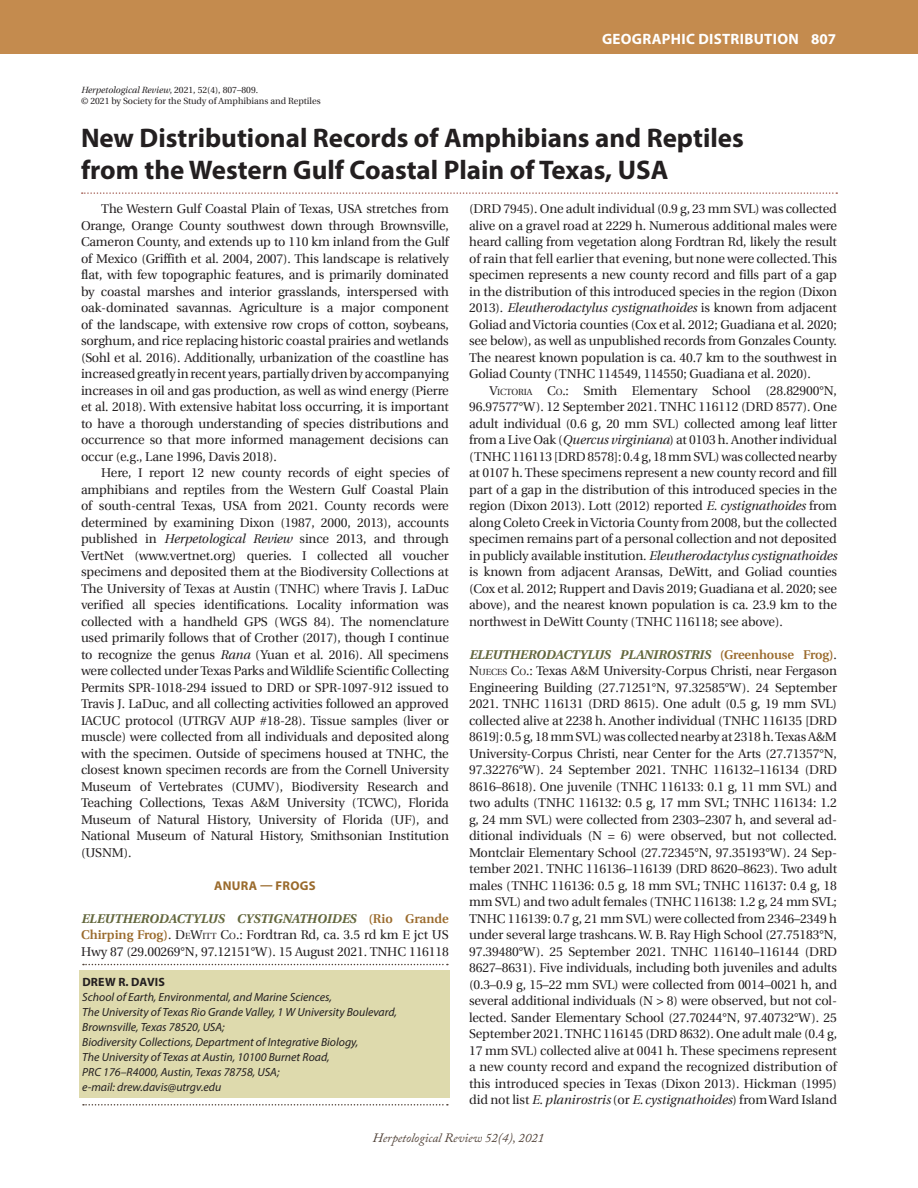
<style>
.page{position:relative;width:918px;height:1188px;background:#fff}
.page>*{position:absolute;margin:0;border:0;box-sizing:border-box;transform-origin:0 0}
.Article_title{font:700 27px/32.2px "Myriad Pro";color:#231f20}
.t1{font:700 15px "Myriad Pro";letter-spacing:.02em;color:#fff}
.Geo_Dist_nested_para{font:12.75px/16.5px "Utopia";letter-spacing:-.01em;color:#231f20;text-align:justify}
.t2{font:italic 12.75px "Adobe Caslon Pro";color:#504137}
.Geo_Dist_Headline{font:700 12.75px "Myriad Pro";letter-spacing:.02em;color:#9a6a2c}
.author_line_upper{font:700 12px "Myriad Pro";letter-spacing:.02em;color:#231f20}
.t3{font:italic 11.85px/15px "Myriad Pro";color:#231f20}
.t4{font:9px "Utopia";color:#231f20}
.t5{font:italic 9px "Utopia";color:#231f20}
.s1{font-style:normal}
.s2{font-style:italic}
.s3{font-weight:700;font-style:italic;color:#63673c}
.s4{font-weight:600;color:#9a6a2c}
.s5{font-style:inherit}
.s6{font-size:8.85px}
</style>
<div class="page">
<div style="left:0;top:0;width:918px;height:54px;background:#c48b4e"></div>
<svg style="left:82px;top:192px;width:755px;height:2px"></svg>
<div style="left:80px;top:970px;width:370px;height:128px;background:#dedaad"></div>
<svg style="left:83px;top:964px;width:365px;height:1px"></svg>
<svg style="left:83px;top:1104px;width:365px;height:2px"></svg>
<p class="t1" style="left:602px;top:29px;width:236px">GEOGRAPHIC DISTRIBUTION 807</p>
<p class="t5" style="left:81px;top:85px;width:179px">Herpetological Review<span class="s1">, 2021, 52(4), 807–809.</span></p>
<p class="t4" style="left:81px;top:96px;width:241px">© 2021 by Society for the Study of Amphibians and Reptiles</p>
<p class="Article_title" style="left:81px;top:121px;width:664px">New Distributional Records of Amphibians and Reptiles from the Western Gulf Coastal Plain of Texas, USA</p>
<p class="Geo_Dist_nested_para" style="left:81px;top:201px;width:369px;text-indent:20px">The Western Gulf Coastal Plain of Texas, USA stretches from Orange, Orange County southwest down through Brownsville, Cameron County, and extends up to 110 km inland from the Gulf of Mexico (Griffith et al. 2004, 2007). This landscape is relatively flat, with few topographic features, and is primarily dominated by coastal marshes and interior grasslands, interspersed with oak-dominated savannas. Agriculture is a major component of the landscape, with extensive row crops of cotton, soybeans, sorghum, and rice replacing historic coastal prairies and wetlands (Sohl et al. 2016). Additionally, urbanization of the coastline has increased greatly in recent years, partially driven by accompanying increases in oil and gas production, as well as wind energy (Pierre et al. 2018). With extensive habitat loss occurring, it is important to have a thorough understanding of species distributions and occurrence so that more informed management decisions can occur (e.g., Lane 1996, Davis 2018).</p>
<p class="Geo_Dist_nested_para" style="left:81px;top:465px;width:369px;text-indent:20px">Here, I report 12 new county records of eight species of amphibians and reptiles from the Western Gulf Coastal Plain of south-central Texas, USA from 2021. County records were determined by examining Dixon (1987, 2000, 2013), accounts published in <span class="s2">Herpetological Review</span> since 2013, and through VertNet (www.vertnet.org) queries. I collected all voucher specimens and deposited them at the Biodiversity Collections at The University of Texas at Austin (TNHC) where Travis J. LaDuc verified all species identifications. Locality information was collected with a handheld GPS (WGS 84). The nomenclature used primarily follows that of Crother (2017), though I continue to recognize the genus <span class="s2">Rana</span> (Yuan et al. 2016). All specimens were collected under Texas Parks and Wildlife Scientific Collecting Permits SPR-1018-294 issued to DRD or SPR-1097-912 issued to Travis J. LaDuc, and all collecting activities followed an approved IACUC protocol (UTRGV AUP #18-28). Tissue samples (liver or muscle) were collected from all individuals and deposited along with the specimen. Outside of specimens housed at TNHC, the closest known specimen records are from the Cornell University Museum of Vertebrates (CUMV), Biodiversity Research and Teaching Collections, Texas A&amp;M University (TCWC), Florida Museum of Natural History, University of Florida (UF), and National Museum of Natural History, Smithsonian Institution (USNM).</p>
<p class="Geo_Dist_Headline" style="left:214px;top:877px;width:103px">ANURA — FROGS</p>
<p class="Geo_Dist_nested_para" style="left:81px;top:910px;width:369px"><span class="s3">ELEUTHERODACTYLUS CYSTIGNATHOIDES</span> <span class="s4">(Rio Grande Chirping Frog)</span>. <span class="s5">D</span><span class="s6">E</span><span class="s5">W</span><span class="s6">ITT</span> <span class="s5">C</span><span class="s6">O</span>.: Fordtran Rd, ca. 3.5 rd km E jct US Hwy 87 (29.00269°N, 97.12151°W). 15 August 2021. TNHC 116118</p>
<p class="Geo_Dist_nested_para" style="left:469px;top:201px;width:369px">(DRD 7945). One adult individual (0.9 g, 23 mm SVL) was collected alive on a gravel road at 2229 h. Numerous additional males were heard calling from vegetation along Fordtran Rd, likely the result of rain that fell earlier that evening, but none were collected. This specimen represents a new county record and fills part of a gap in the distribution of this introduced species in the region (Dixon 2013). <span class="s2">Eleutherodactylus cystignathoides</span> is known from adjacent Goliad and Victoria counties (Cox et al. 2012; Guadiana et al. 2020; see below), as well as unpublished records from Gonzales County.<br>The nearest known population is ca. 40.7 km to the southwest in Goliad County (TNHC 114549, 114550; Guadiana et al. 2020).</p>
<p class="Geo_Dist_nested_para" style="left:469px;top:382px;width:369px;text-indent:20px"><span class="s5">V</span><span class="s6">ICTORIA</span> <span class="s5">C</span><span class="s6">O</span><span class="s5">.:</span> Smith Elementary School (28.82900°N, 96.97577°W). 12 September 2021. TNHC 116112 (DRD 8577). One adult individual (0.6 g, 20 mm SVL) collected among leaf litter from a Live Oak (<span class="s2">Quercus virginiana</span>) at 0103 h. Another individual (TNHC 116113 [DRD 8578]: 0.4 g, 18 mm SVL) was collected nearby at 0107 h. These specimens represent a new county record and fill part of a gap in the distribution of this introduced species in the region (Dixon 2013). Lott (2012) reported <span class="s2">E. cystignathoides</span> from along Coleto Creek in Victoria County from 2008, but the collected specimen remains part of a personal collection and not deposited in publicly available institution. <span class="s2">Eleutherodactylus cystignathoides </span>is known from adjacent Aransas, DeWitt, and Goliad counties (Cox et al. 2012; Ruppert and Davis 2019; Guadiana et al. 2020; see above), and the nearest known population is ca. 23.9 km to the northwest in DeWitt County (TNHC 116118; see above).</p>
<p class="Geo_Dist_nested_para" style="left:469px;top:646px;width:369px"><span class="s3">ELEUTHERODACTYLUS PLANIROSTRIS</span> <span class="s4">(Greenhouse Frog)</span>.<br><span class="s5">N</span><span class="s6">UECES</span> <span class="s5">C</span><span class="s6">O</span>.: Texas A&amp;M University-Corpus Christi, near Fergason Engineering Building (27.71251°N, 97.32585°W). 24 September 2021. TNHC 116131 (DRD 8615). One adult (0.5 g, 19 mm SVL) collected alive at 2238 h. Another individual (TNHC 116135 [DRD 8619]: 0.5 g, 18 mm SVL) was collected nearby at 2318 h. Texas A&amp;M University-Corpus Christi, near Center for the Arts (27.71357°N, 97.32276°W). 24 September 2021. TNHC 116132–116134 (DRD 8616–8618). One juvenile (TNHC 116133: 0.1 g, 11 mm SVL) and two adults (TNHC 116132: 0.5 g, 17 mm SVL; TNHC 116134: 1.2 g, 24 mm SVL) were collected from 2303–2307 h, and several ad&shy;ditional individuals (N = 6) were observed, but not collected.<br>Montclair Elementary School (27.72345°N, 97.35193°W). 24 Sep&shy;tember 2021. TNHC 116136–116139 (DRD 8620–8623). Two adult males (TNHC 116136: 0.5 g, 18 mm SVL; TNHC 116137: 0.4 g, 18 mm SVL) and two adult females (TNHC 116138: 1.2 g, 24 mm SVL; TNHC 116139: 0.7 g, 21 mm SVL) were collected from 2346–2349 h under several large trashcans. W. B. Ray High School (27.75183°N, 97.39480°W). 25 September 2021. TNHC 116140–116144 (DRD 8627–8631). Five individuals, including both juveniles and adults (0.3–0.9 g, 15–22 mm SVL) were collected from 0014–0021 h, and several additional individuals (N &gt; 8) were observed, but not col&shy;lected. Sander Elementary School (27.70244°N, 97.40732°W). 25<br>September 2021. TNHC 116145 (DRD 8632). One adult male (0.4 g, 17 mm SVL) collected alive at 0041 h. These specimens represent a new county record and expand the recognized distribution of this introduced species in Texas (Dixon 2013). Hickman (1995) did not list <span class="s2">E. planirostris</span> (or <span class="s2">E. cystignathoides</span>) from Ward Island</p>
<p class="author_line_upper" style="left:82px;top:974px;width:84px">DREW R. DAVIS</p>
<p class="t3" style="left:82px;top:989px;width:251px">School of Earth, Environmental, and Marine Sciences,</p>
<p class="t3" style="left:82px;top:1004px;width:316px">The University of Texas Rio Grande Valley, 1 W University Boulevard,<br>Brownsville, Texas 78520, USA;</p>
<p class="t3" style="left:82px;top:1034px;width:278px">Biodiversity Collections, Department of Integrative Biology,</p>
<p class="t3" style="left:82px;top:1049px;width:249px">The University of Texas at Austin, 10100 Burnet Road,</p>
<p class="t3" style="left:82px;top:1064px;width:199px">PRC 176–R4000, Austin, Texas 78758, USA;</p>
<p class="t3" style="left:82px;top:1079px;width:141px">e-mail: drew.davis@utrgv.edu</p>
<p class="t2" style="left:373px;top:1130px;width:173px">Herpetological Review 52(4), 2021</p>
</div>
